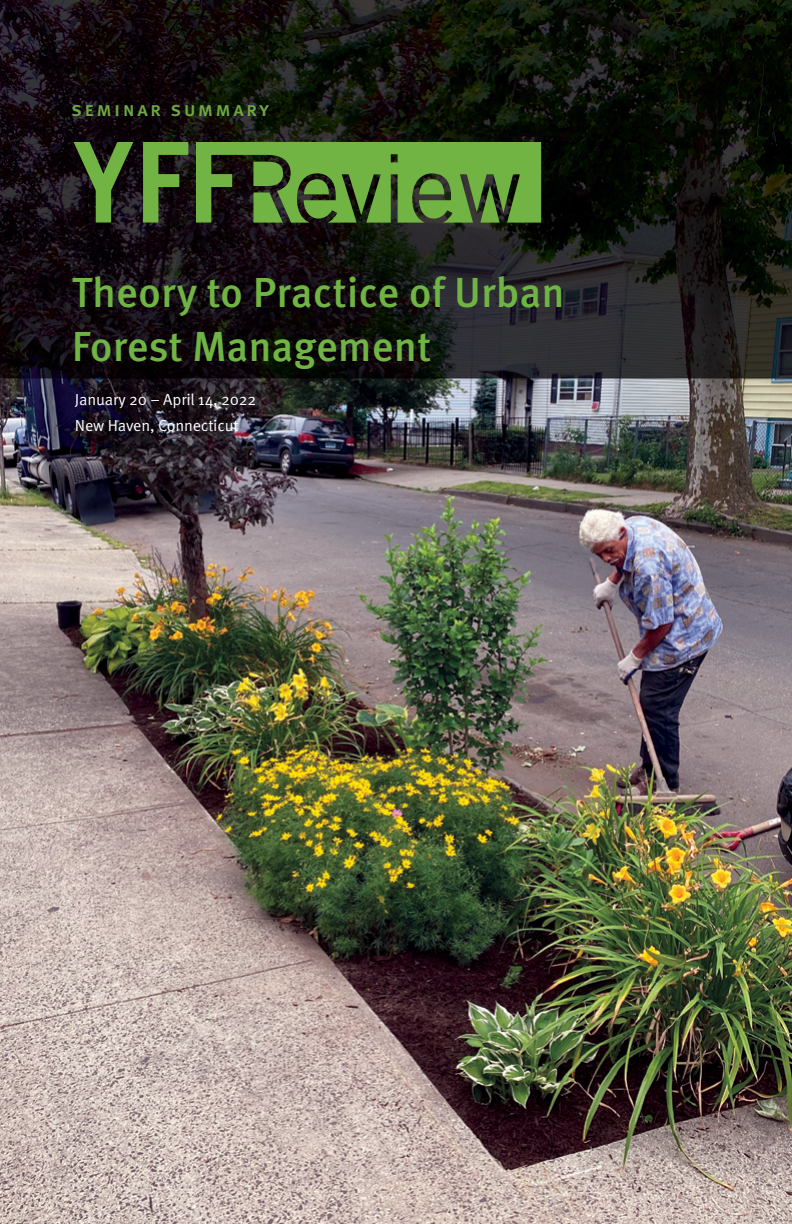
<style>
.page{position:relative;width:792px;height:1224px;background:#fff}
.page>*{position:absolute;margin:0;border:0;box-sizing:border-box;transform-origin:0 0}
.t1{font:500 42px/54px "Meta Pro";color:#70b544}
.t2{font:500 20px "Meta Pro";letter-spacing:.115em;color:#6da843}
.t3{font:16px/26px "Meta Pro Norm";letter-spacing:-.01em;color:#fff}
</style>
<div class="page">
<img style="left:0;top:0;width:792px;height:1224px">
<svg style="left:74px;top:142px;width:59px;height:81px;background:#384e27"></svg>
<svg style="left:143px;top:142px;width:45px;height:81px;background:#44632b"></svg>
<svg style="left:196px;top:142px;width:345px;height:81px;background:#598937"></svg>
<p class="t2" style="left:71px;top:94px;width:199px">seminar summary</p>
<h1 class="t1" style="left:72px;top:263px;width:495px">Theory to Practice of Urban<br>Forest Management</h1>
<p class="t3" style="left:75px;top:386px;width:183px">January 20 – April 14, 2022<br>New Haven, Connecticut</p>
</div>
